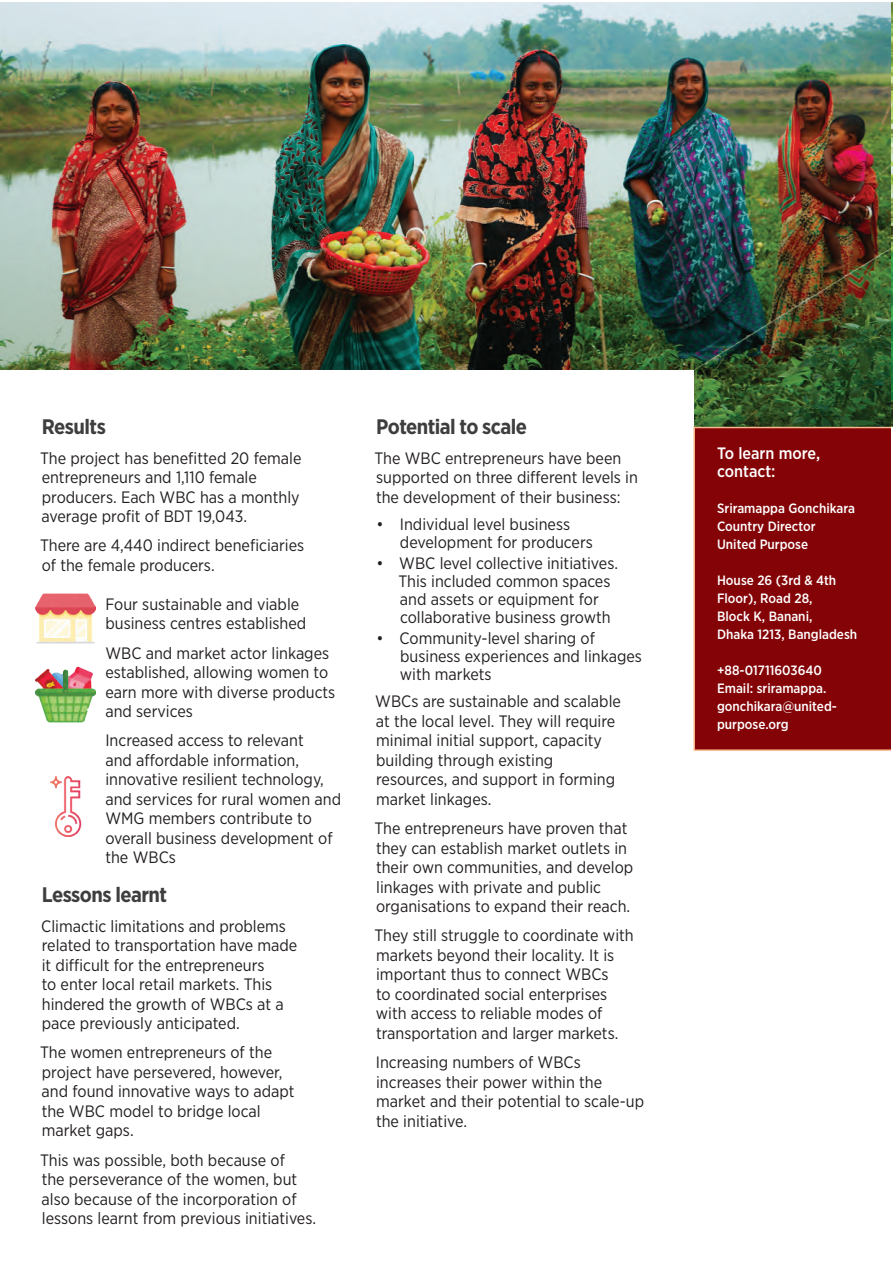
<style>
.page{position:relative;width:893px;height:1263px;background:#fff}
.page>*{position:absolute;margin:0;border:0;box-sizing:border-box;transform-origin:0 0}
.t1{font:700 21px "Gotham Narrow";letter-spacing:-.025em;color:#3e3e3f}
.t2{font:16.5px/19.5px "Gotham Narrow";color:#231f20}
.t3{font:500 16.5px/18px "Gotham Narrow";color:#fff}
.t4{font:500 13.5px/18px "Gotham Narrow";color:#fff}
</style>
<div class="page">
<img style="left:0;top:3px;width:893px;height:424px">
<div style="left:0;top:370px;width:693px;height:885px;background:#fff"></div>
<div style="left:694px;top:427px;width:198px;height:323px;background:#840306"></div>
<div style="left:693px;top:427px;width:200px;height:324px;border:2px solid #fab88d"></div>
<img style="left:36px;top:593px;width:59px;height:51px">
<img style="left:36px;top:666px;width:59px;height:57px">
<img style="left:50px;top:777px;width:32px;height:59px">
<hr style="left:891px;top:427px;width:2px;height:835px;background:#fff">
<hr style="left:891px;top:253px;width:2px;height:148px;background:#139e48">
<p class="t1" style="left:42px;top:413px;width:66px">Results</p>
<p class="t2" style="left:40px;top:448px;width:263px">The project has benefitted 20 female entrepreneurs and 1,110 female producers. Each WBC has a monthly average profit of BDT 19,043.</p>
<p class="t2" style="left:40px;top:535px;width:266px">There are 4,440 indirect beneficiaries of the female producers.</p>
<p class="t2" style="left:105px;top:594px;width:202px">Four sustainable and viable business centres established</p>
<p class="t2" style="left:105px;top:643px;width:231px">WBC and market actor linkages established, allowing women to earn more with diverse products and services</p>
<p class="t2" style="left:105px;top:730px;width:237px">Increased access to relevant<br>and affordable information, innovative resilient technology, and services for rural women and<br>WMG members contribute to overall business development of the WBCs</p>
<p class="t1" style="left:42px;top:881px;width:127px">Lessons learnt</p>
<p class="t2" style="left:41px;top:916px;width:258px">Climactic limitations and problems related to transportation have made it difficult for the entrepreneurs<br>to enter local retail markets. This hindered the growth of WBCs at a pace previously anticipated.</p>
<p class="t2" style="left:40px;top:1042px;width:256px">The women entrepreneurs of the project have persevered, however, and found innovative ways to adapt the WBC model to bridge local market gaps.</p>
<p class="t2" style="left:40px;top:1150px;width:278px">This was possible, both because of<br>the perseverance of the women, but also because of the incorporation of lessons learnt from previous initiatives.</p>
<p class="t1" style="left:376px;top:413px;width:152px">Potential to scale</p>
<p class="t2" style="left:374px;top:448px;width:265px">The WBC entrepreneurs have been supported on three different levels in the development of their business:</p>
<p class="t2" style="left:400px;top:515px;width:194px;line-height:18px;text-indent:-23px">• Individual level business development for producers</p>
<p class="t2" style="left:398px;top:554px;width:221px;line-height:18px;text-indent:-22px">• WBC level collective initiatives.<br>This included common spaces and assets or equipment for collaborative business growth</p>
<p class="t2" style="left:400px;top:629px;width:244px;line-height:18px;text-indent:-23px">• Community-level sharing of business experiences and linkages with markets</p>
<p class="t2" style="left:375px;top:691px;width:247px">WBCs are sustainable and scalable at the local level. They will require minimal initial support, capacity building through existing resources, and support in forming market linkages.</p>
<p class="t2" style="left:374px;top:818px;width:260px">The entrepreneurs have proven that they can establish market outlets in their own communities, and develop linkages with private and public organisations to expand their reach.</p>
<p class="t2" style="left:374px;top:925px;width:261px">They still struggle to coordinate with markets beyond their locality. It is important thus to connect WBCs<br>to coordinated social enterprises with access to reliable modes of transportation and larger markets.</p>
<p class="t2" style="left:376px;top:1052px;width:270px">Increasing numbers of WBCs increases their power within the market and their potential to scale-up the initiative.</p>
<p class="t3" style="left:717px;top:444px;width:105px">To learn more, contact:</p>
<p class="t4" style="left:717px;top:499px;width:139px">Sriramappa Gonchikara<br>Country Director<br>United Purpose</p>
<p class="t4" style="left:717px;top:571px;width:142px">House 26 (3rd &amp; 4th<br>Floor), Road 28,<br>Block K, Banani,<br>Dhaka 1213, Bangladesh</p>
<p class="t4" style="left:717px;top:661px;width:121px">+88-01711603640<br>Email: sriramappa. gonchikara@united&shy;purpose.org</p>
</div>
